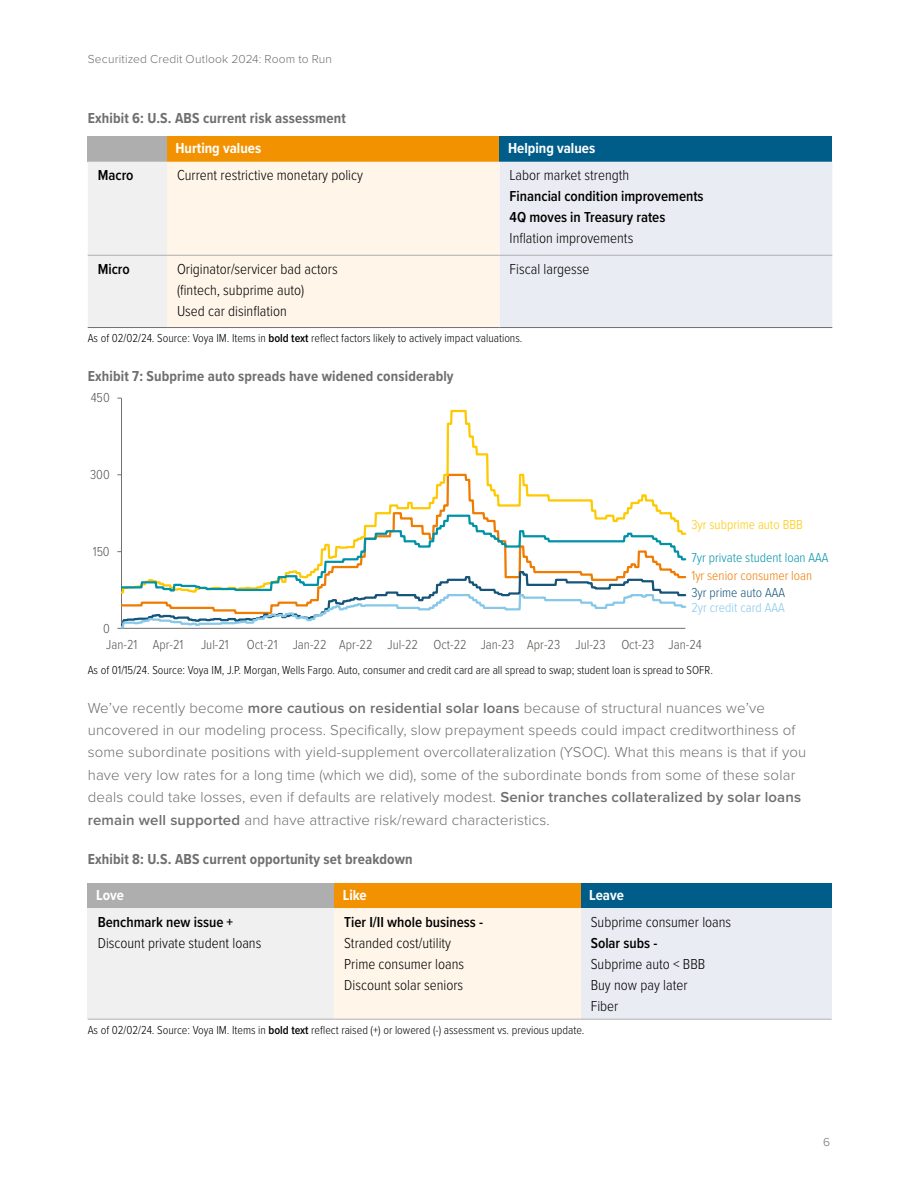
<style>
.page{position:relative;width:918px;height:1188px;background:#fff}
.page>*{position:absolute;margin:0;border:0;box-sizing:border-box;transform-origin:0 0}
.t1{font:300 15px/22.5px "Proxima Nova";letter-spacing:.01em;color:#706f6f}
.t2{font:300 15px/21px "Proxima Nova Cond";color:#000}
.t3{font:700 15px "Proxima Nova Cond";letter-spacing:.01em;color:#706f6f}
.t4{font:600 15px/21px "Proxima Nova Cond";color:#000}
.t5{font:700 15px "Proxima Nova Cond";color:#fff}
.t6{font:300 13.5px "Proxima Nova Cond";color:#595553}
.t7{font:300 13.5px "Proxima Nova Cond";color:#0093a8}
.t8{font:300 13.5px "Proxima Nova Cond";color:#ef7b00}
.t9{font:300 13.5px "Proxima Nova Cond";color:#fec900}
.t10{font:300 13.5px "Proxima Nova Cond";color:#86c8e9}
.t11{font:300 13.5px "Proxima Nova Cond";color:#165579}
.t12{font:300 12px "Proxima Nova Cond";color:#000}
.t13{font:300 12px "Proxima Nova";letter-spacing:.015em;color:#706f6f}
.s1{font-weight:600}
</style>
<div class="page">
<hr style="left:121px;top:398px;width:1px;height:230px;background:#74706f">
<svg style="left:375px;top:409px;width:297px;height:104px"></svg>
<svg style="left:117px;top:586px;width:570px;height:43px"></svg>
<svg style="left:122px;top:513px;width:565px;height:80px"></svg>
<div style="left:88px;top:136px;width:79px;height:26px;background:#aeaeae"></div>
<div style="left:167px;top:136px;width:333px;height:26px;background:#f39200"></div>
<div style="left:500px;top:136px;width:332px;height:26px;background:#005d89"></div>
<div style="left:88px;top:162px;width:79px;height:165px;background:#f0f0f0"></div>
<div style="left:167px;top:162px;width:333px;height:165px;background:#fff5e9"></div>
<div style="left:500px;top:162px;width:332px;height:165px;background:#eaecf3"></div>
<hr style="left:88px;top:255px;width:79px;height:1px;background:#aeaeae">
<hr style="left:167px;top:255px;width:333px;height:1px;background:#aeaeae">
<hr style="left:500px;top:255px;width:332px;height:1px;background:#aeaeae">
<hr style="left:88px;top:327px;width:79px;height:1px;background:#706f6f">
<hr style="left:167px;top:327px;width:333px;height:1px;background:#706f6f">
<hr style="left:500px;top:327px;width:332px;height:1px;background:#706f6f">
<div style="left:88px;top:883px;width:246px;height:26px;background:#aeaeae"></div>
<div style="left:334px;top:883px;width:247px;height:26px;background:#f39200"></div>
<div style="left:581px;top:883px;width:251px;height:26px;background:#005d89"></div>
<div style="left:88px;top:909px;width:246px;height:110px;background:#f0f0f0"></div>
<div style="left:334px;top:909px;width:247px;height:110px;background:#fff5e9"></div>
<div style="left:581px;top:909px;width:251px;height:110px;background:#eaecf3"></div>
<hr style="left:88px;top:1019px;width:246px;height:1px;background:#aeaeae">
<hr style="left:334px;top:1019px;width:247px;height:1px;background:#aeaeae">
<hr style="left:581px;top:1019px;width:251px;height:1px;background:#aeaeae">
<p class="t13" style="left:88px;top:50px;width:246px">Securitized Credit Outlook 2024: Room to Run</p>
<p class="t3" style="left:88px;top:107px;width:260px">Exhibit 6: U.S. ABS current risk assessment</p>
<p class="t5" style="left:176px;top:137px;width:87px">Hurting values</p>
<p class="t5" style="left:508px;top:137px;width:89px">Helping values</p>
<p class="t4" style="left:98px;top:164px;width:37px">Macro</p>
<p class="t2" style="left:177px;top:164px;width:188px">Current restrictive monetary policy</p>
<p class="t2" style="left:510px;top:164px;width:121px">Labor market strength</p>
<p class="t4" style="left:510px;top:185px;width:195px">Financial condition improvements<br>4Q moves in Treasury rates</p>
<p class="t2" style="left:510px;top:227px;width:125px">Inflation improvements</p>
<p class="t4" style="left:98px;top:258px;width:34px">Micro</p>
<p class="t2" style="left:177px;top:257px;width:162px">Originator/servicer bad actors (fintech, subprime auto)<br>Used car disinflation</p>
<p class="t2" style="left:510px;top:257px;width:81px">Fiscal largesse</p>
<p class="t12" style="left:88px;top:329px;width:436px">As of 02/02/24. Source: Voya IM. Items in <span class="s1">bold text</span> reflect factors likely to actively impact valuations.</p>
<p class="t3" style="left:88px;top:365px;width:367px">Exhibit 7: Subprime auto spreads have widened considerably</p>
<p class="t6" style="left:91px;top:388px;width:21px">450</p>
<p class="t6" style="left:90px;top:465px;width:21px">300</p>
<p class="t6" style="left:93px;top:542px;width:19px">150</p>
<p class="t6" style="left:103px;top:618px;width:8px">0</p>
<p class="t9" style="left:691px;top:515px;width:113px">3yr subprime auto BBB</p>
<p class="t7" style="left:691px;top:548px;width:139px">7yr private student loan AAA</p>
<p class="t8" style="left:691px;top:566px;width:122px">1yr senior consumer loan</p>
<p class="t11" style="left:691px;top:583px;width:95px">3yr prime auto AAA</p>
<p class="t10" style="left:691px;top:598px;width:95px">2yr credit card AAA</p>
<p class="t6" style="left:106px;top:635px;width:79px">Jan-21 Apr-21</p>
<p class="t6" style="left:201px;top:635px;width:29px">Jul-21</p>
<p class="t6" style="left:247px;top:635px;width:456px">Oct-21 Jan-22 Apr-22 Jul-22 Oct-22 Jan-23 Apr-23 Jul-23 Oct-23 Jan-24</p>
<p class="t12" style="left:88px;top:661px;width:627px">As of 01/15/24. Source: Voya IM, J.P. Morgan, Wells Fargo. Auto, consumer and credit card are all spread to swap; student loan is spread to SOFR.</p>
<p class="t1" style="left:88px;top:695px;width:720px">We’ve recently become <span class="s1">more cautious on residential solar loans</span> because of structural nuances we’ve uncovered in our modeling process. Specifically, slow prepayment speeds could impact creditworthiness of some subordinate positions with yield-supplement overcollateralization (YSOC). What this means is that if you have very low rates for a long time (which we did), some of the subordinate bonds from some of these solar deals could take losses, even if defaults are relatively modest. <span class="s1">Senior tranches collateralized by solar loans remain well supported</span> and have attractive risk/reward characteristics.</p>
<p class="t3" style="left:88px;top:848px;width:327px">Exhibit 8: U.S. ABS current opportunity set breakdown</p>
<p class="t5" style="left:96px;top:884px;width:29px">Love</p>
<p class="t5" style="left:343px;top:884px;width:26px">Like</p>
<p class="t5" style="left:589px;top:884px;width:36px">Leave</p>
<p class="t4" style="left:98px;top:911px;width:137px">Benchmark new issue +</p>
<p class="t2" style="left:98px;top:932px;width:165px">Discount private student loans</p>
<p class="t4" style="left:344px;top:911px;width:140px">Tier I/II whole business -</p>
<p class="t2" style="left:344px;top:932px;width:121px">Stranded cost/utility<br>Prime consumer loans<br>Discount solar seniors</p>
<p class="t2" style="left:591px;top:911px;width:142px">Subprime consumer loans</p>
<p class="t4" style="left:591px;top:932px;width:68px">Solar subs -</p>
<p class="t2" style="left:591px;top:953px;width:116px">Subprime auto &lt; BBB<br>Buy now pay later<br>Fiber</p>
<p class="t12" style="left:88px;top:1021px;width:498px">As of 02/02/24. Source: Voya IM. Items in <span class="s1">bold text</span> reflect raised (+) or lowered (-) assessment vs. previous update.</p>
<p class="t13" style="left:823px;top:1133px;width:9px">6</p>
</div>
